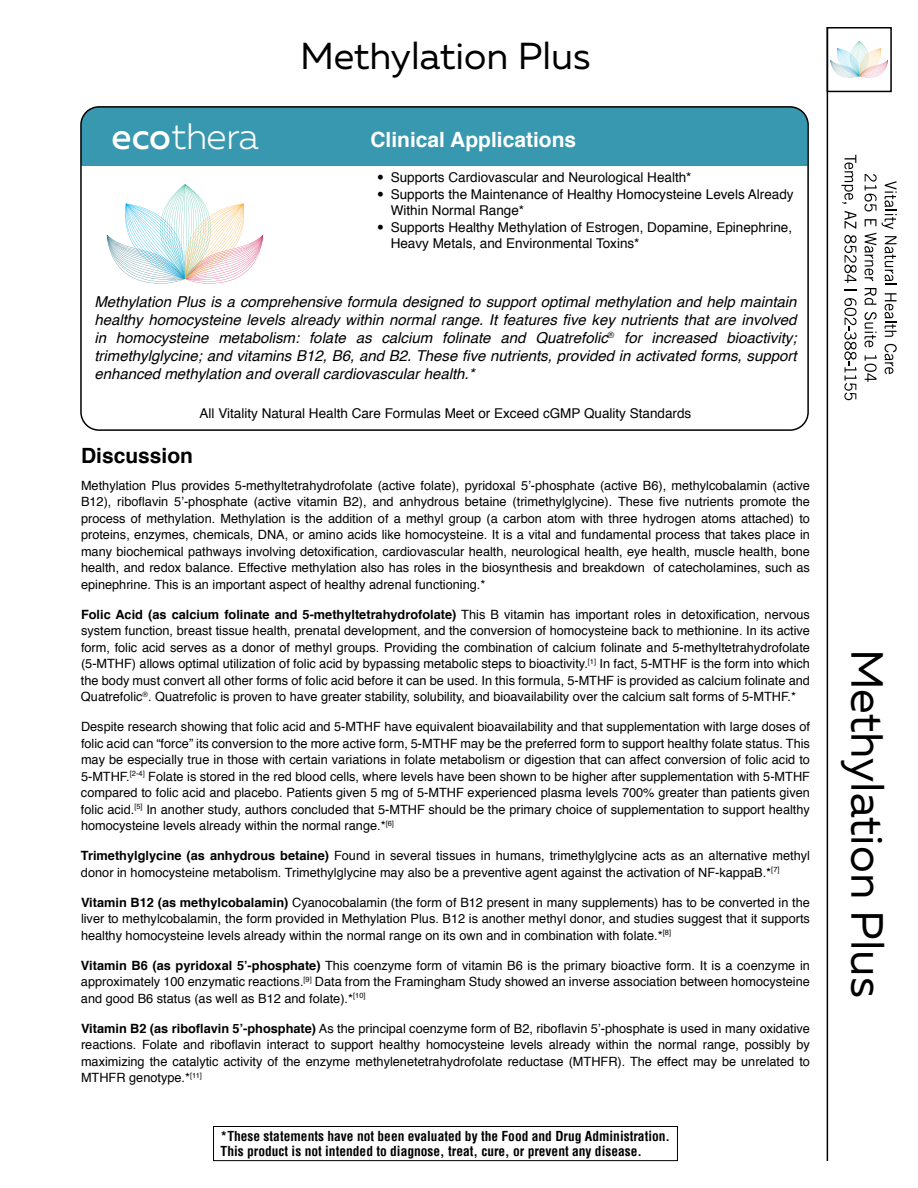
<style>
.page{position:relative;width:918px;height:1188px;background:#fff}
.page>*{position:absolute;margin:0;border:0;box-sizing:border-box;transform-origin:0 0}
.t1{font:45px "Muller";color:#000}
.t2{font:37.5px "Muller";color:#000}
.t3{font:300 36.6px "Muller";letter-spacing:-.01em;color:#fff}
.t4{font:700 21px "Helvetica";color:#fff}
.t5{font:700 21px "Helvetica";color:#000}
.t6{font:italic 15px/18px "Helvetica";color:#000;text-align:justify}
.t7{font:13.5px/16.5px "Helvetica";color:#000}
.t8{font:700 condensed 13.5px/15px "Helvetica";color:#000}
.t9{font:12.75px/16.5px "Helvetica";color:#000;text-align:justify}
.s1{font-weight:500}
.s2{font-family:"Trade Gothic LT Std"}
.s3{font-weight:700}
</style>
<div class="page">
<div style="left:81px;top:107px;width:727px;height:59px;background:#3898af"></div>
<svg style="left:107px;top:184px;width:156px;height:100px"></svg>
<div style="left:80px;top:106px;width:729px;height:325px;border:2px solid #000;border-radius:18px"></div>
<hr style="left:827px;top:27px;width:1px;height:1134px;background:#000">
<div style="left:213px;top:1126px;width:465px;height:35px;border:1px solid #000"></div>
<div style="left:827px;top:27px;width:65px;height:65px;border:2px solid #000"></div>
<svg style="left:830px;top:41px;width:58px;height:37px"></svg>
<svg style="left:864px;top:174px;width:33px;height:208px"></svg>
<svg style="left:841px;top:155px;width:15px;height:49px"></svg>
<svg style="left:845px;top:211px;width:11px;height:18px"></svg>
<svg style="left:844px;top:235px;width:13px;height:48px"></svg>
<svg style="left:844px;top:290px;width:13px;height:1px"></svg>
<svg style="left:844px;top:298px;width:13px;height:102px"></svg>
<h3 class="t3" style="left:112px;top:115px;width:148px"><span class="s1">eco</span>thera</h3>
<h2 class="t2" style="left:300px;top:33px;width:292px">Methylation Plus</h2>
<h3 class="t4" style="left:370px;top:123px;width:207px">Clinical Applications</h3>
<p class="t7" style="left:377px;top:169px;width:316px"><span class="s2">•</span> Supports Cardiovascular and Neurological Health*</p>
<p class="t7" style="left:391px;top:186px;width:404px;text-indent:-14px"><span class="s2">•</span> Supports the Maintenance of Healthy Homocysteine Levels Already<br>Within Normal Range*</p>
<p class="t7" style="left:391px;top:219px;width:403px;text-indent:-14px"><span class="s2">•</span> Supports Healthy Methylation of Estrogen, Dopamine, Epinephrine,<br>Heavy Metals, and Environmental Toxins*</p>
<p class="t6" style="left:94px;top:293px;width:704px">Methylation Plus is a comprehensive formula designed to support optimal methylation and help maintain healthy homocysteine levels already within normal range. It features five key nutrients that are involved in homocysteine metabolism: folate as calcium folinate and Quatrefolic<sup>®</sup> for increased bioactivity; trimethylglycine; and vitamins B12, B6, and B2. These five nutrients, provided in activated forms, support enhanced methylation and overall cardiovascular health.*</p>
<p class="t7" style="left:200px;top:406px;width:493px">All Vitality Natural Health Care Formulas Meet or Exceed cGMP Quality Standards</p>
<h3 class="t5" style="left:81px;top:439px;width:114px">Discussion</h3>
<p class="t9" style="left:81px;top:477px;width:731px">Methylation Plus provides 5-methyltetrahydrofolate (active folate), pyridoxal 5’-phosphate (active B6), methylcobalamin (active B12), riboflavin 5’-phosphate (active vitamin B2), and anhydrous betaine (trimethylglycine). These five nutrients promote the process of methylation. Methylation is the addition of a methyl group (a carbon atom with three hydrogen atoms attached) to proteins, enzymes, chemicals, DNA, or amino acids like homocysteine. It is a vital and fundamental process that takes place in many biochemical pathways involving detoxification, cardiovascular health, neurological health, eye health, muscle health, bone health, and redox balance. Effective methylation also has roles in the biosynthesis and breakdown of catecholamines, such as epinephrine. This is an important aspect of healthy adrenal functioning.*</p>
<p class="t9" style="left:81px;top:606px;width:730px"><span class="s3">Folic Acid (as calcium folinate and 5-methyltetrahydrofolate)</span> This B vitamin has important roles in detoxification, nervous system function, breast tissue health, prenatal development, and the conversion of homocysteine back to methionine. In its active form, folic acid serves as a donor of methyl groups. Providing the combination of calcium folinate and 5-methyltetrahydrofolate (5-MTHF) allows optimal utilization of folic acid by bypassing metabolic steps to bioactivity.<sup>[1]</sup> In fact, 5-MTHF is the form into which the body must convert all other forms of folic acid before it can be used. In this formula, 5-MTHF is provided as calcium folinate and Quatrefolic<sup>®</sup>. Quatrefolic is proven to have greater stability, solubility, and bioavailability over the calcium salt forms of 5-MTHF.*</p>
<p class="t9" style="left:81px;top:719px;width:731px">Despite research showing that folic acid and 5-MTHF have equivalent bioavailability and that supplementation with large doses of folic acid can “force” its conversion to the more active form, 5-MTHF may be the preferred form to support healthy folate status. This may be especially true in those with certain variations in folate metabolism or digestion that can affect conversion of folic acid to 5-MTHF.<sup>[2-4]</sup> Folate is stored in the red blood cells, where levels have been shown to be higher after supplementation with 5-MTHF compared to folic acid and placebo. Patients given 5 mg of 5-MTHF experienced plasma levels 700% greater than patients given folic acid.<sup>[5]</sup> In another study, authors concluded that 5-MTHF should be the primary choice of supplementation to support healthy homocysteine levels already within the normal range.*<sup>[6]</sup></p>
<p class="t9" style="left:81px;top:848px;width:731px"><span class="s3">Trimethylglycine (as anhydrous betaine)</span> Found in several tissues in humans, trimethylglycine acts as an alternative methyl donor in homocysteine metabolism. Trimethylglycine may also be a preventive agent against the activation of NF-kappaB.*<sup>[7]</sup></p>
<p class="t9" style="left:81px;top:894px;width:731px"><span class="s3">Vitamin B12 (as methylcobalamin)</span> Cyanocobalamin (the form of B12 present in many supplements) has to be converted in the liver to methylcobalamin, the form provided in Methylation Plus. B12 is another methyl donor, and studies suggest that it supports healthy homocysteine levels already within the normal range on its own and in combination with folate.*<sup>[8]</sup></p>
<p class="t9" style="left:81px;top:957px;width:731px"><span class="s3">Vitamin B6 (as pyridoxal 5’-phosphate)</span> This coenzyme form of vitamin B6 is the primary bioactive form. It is a coenzyme in approximately 100 enzymatic reactions.<sup>[9]</sup> Data from the Framingham Study showed an inverse association between homocysteine and good B6 status (as well as B12 and folate).*<sup>[10]</sup></p>
<p class="t9" style="left:81px;top:1020px;width:731px"><span class="s3">Vitamin B2 (as riboflavin 5’-phosphate)</span> As the principal coenzyme form of B2, riboflavin 5’-phosphate is used in many oxidative reactions. Folate and riboflavin interact to support healthy homocysteine levels already within the normal range, possibly by maximizing the catalytic activity of the enzyme methylenetetrahydrofolate reductase (MTHFR). The effect may be unrelated to MTHFR genotype.*<sup>[11]</sup></p>
<p class="t8" style="left:221px;top:1129px;width:451px">*These statements have not been evaluated by the Food and Drug Administration.<br>This product is not intended to diagnose, treat, cure, or prevent any disease.</p>
<h1 class="t1" style="left:895px;top:649px;width:350px;rotate:90deg">Methylation Plus</h1>
</div>
